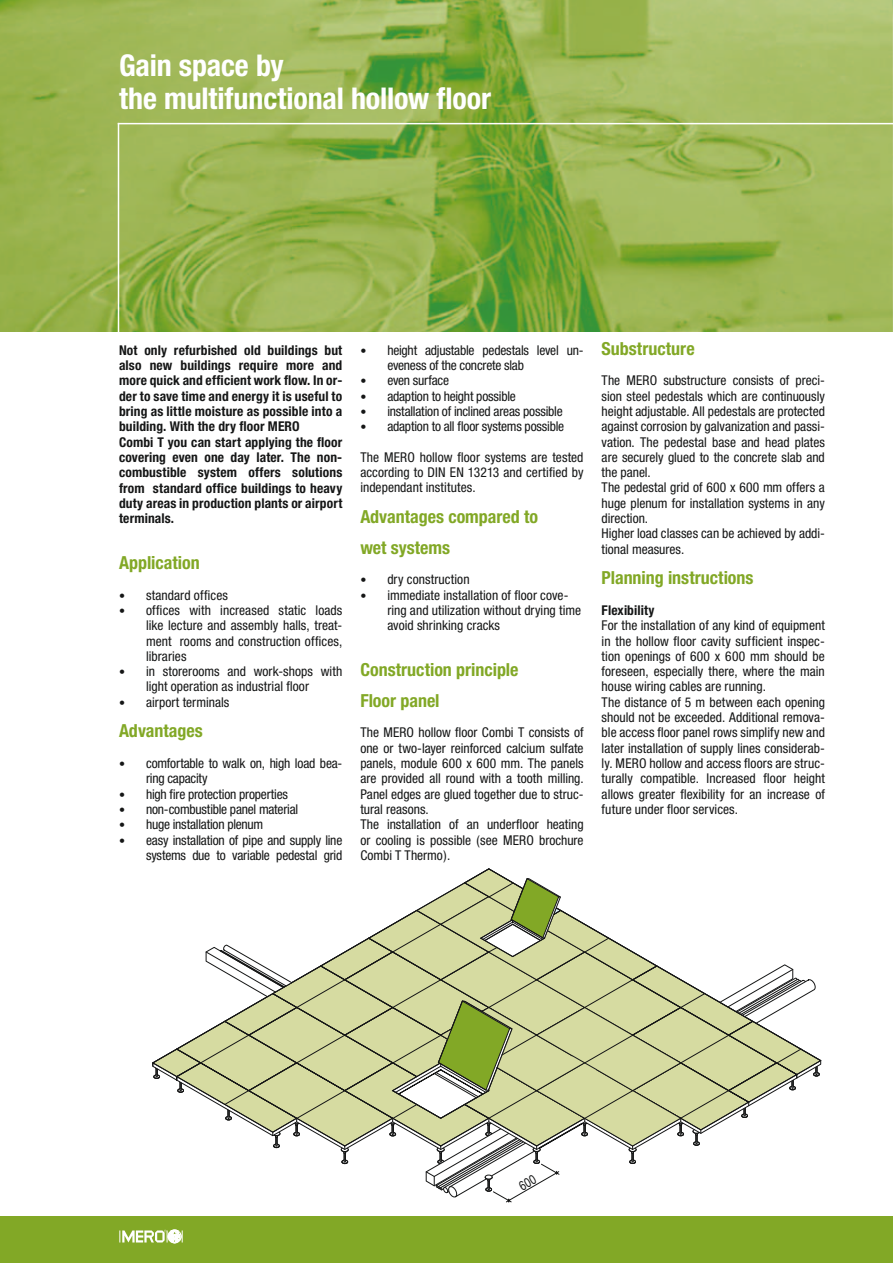
<style>
.page{position:relative;width:893px;height:1263px;background:#fff}
.page>*{position:absolute;margin:0;border:0;box-sizing:border-box;transform-origin:0 0}
.t1{font:700 condensed 30px/33px "Helvetica Neue";letter-spacing:-.005em;color:#fff}
.t2{font:700 condensed 18px/30.6px "Helvetica Neue";color:#82a826}
.t3{font:condensed 13.5px/15.3px "Helvetica Neue";color:#151616}
.t4{font:700 condensed 13.5px/15.3px "Helvetica Neue";letter-spacing:.01em;color:#151616}
.t5{font:condensed 13.5px "Helvetica Neue";letter-spacing:-.02em;color:#151616}
.s1{font-size:12px}
</style>
<div class="page">
<div style="left:0;top:1216px;width:893px;height:47px;background:#82a826"></div>
<img style="left:0;top:0;width:893px;height:332px">
<svg style="left:120px;top:1229px;width:63px;height:14px"></svg>
<hr style="left:118px;top:123px;width:774px;height:1px;background:#fff">
<hr style="left:118px;top:124px;width:1px;height:209px;background:#fff">
<svg style="left:152px;top:868px;width:669px;height:334px"></svg>
<h1 class="t1" style="left:119px;top:48px;width:374px">Gain space by<br>the multifunctional hollow floor</h1>
<p class="t4" style="left:119px;top:342px;width:225px">Not only refurbished old buildings but also new buildings require more and more quick and efficient work flow. In or&shy;der to save time and energy it is useful to bring as little moisture as possible into a building. With the dry floor MERO<br>Combi T you can start applying the floor covering even one day later. The non&shy;combustible system offers solutions from standard office buildings to heavy duty areas in production plants or airport terminals.</p>
<h2 class="t2" style="left:119px;top:547px;width:82px">Application</h2>
<p class="t3" style="left:119px;top:587px;width:110px"><span class="s1">•</span> standard offices</p>
<p class="t3" style="left:146px;top:602px;width:198px;text-align:justify;text-indent:-27px"><span class="s1">•</span> offices with increased static loads like lecture and assembly halls, treat&shy;ment rooms and construction offices, libraries</p>
<p class="t3" style="left:119px;top:664px;width:225px;text-align:center"><span class="s1">•</span> in storerooms and work-shops with light operation as industrial floor</p>
<p class="t3" style="left:119px;top:694px;width:112px"><span class="s1">•</span> airport terminals</p>
<h2 class="t2" style="left:119px;top:715px;width:85px">Advantages</h2>
<p class="t3" style="left:146px;top:755px;width:198px;text-indent:-27px"><span class="s1">•</span> comfortable to walk on, high load bea&shy;ring capacity</p>
<p class="t3" style="left:119px;top:786px;width:171px"><span class="s1">•</span> high fire protection properties</p>
<p class="t3" style="left:119px;top:801px;width:181px"><span class="s1">•</span> non-combustible panel material</p>
<p class="t5" style="left:119px;top:817px;width:146px"><span class="s1">•</span> huge installation plenum</p>
<p class="t3" style="left:119px;top:832px;width:225px;text-align:right"><span class="s1">•</span> easy installation of pipe and supply line systems due to variable pedestal grid</p>
<p class="t3" style="left:387px;top:342px;width:196px;text-indent:-27px"><span class="s1">•</span> height adjustable pedestals level un&shy;eveness of the concrete slab</p>
<p class="t5" style="left:360px;top:373px;width:90px"><span class="s1">•</span> even surface</p>
<p class="t3" style="left:360px;top:388px;width:157px"><span class="s1">•</span> adaption to height possible</p>
<p class="t3" style="left:360px;top:403px;width:204px"><span class="s1">•</span> installation of inclined areas possible</p>
<p class="t3" style="left:360px;top:419px;width:205px"><span class="s1">•</span> adaption to all floor systems possible</p>
<p class="t3" style="left:360px;top:449px;width:225px;text-align:justify">The MERO hollow floor systems are tested according to DIN EN 13213 and certified by independant institutes.</p>
<h2 class="t2" style="left:360px;top:501px;width:179px">Advantages compared to wet systems</h2>
<p class="t3" style="left:360px;top:572px;width:111px"><span class="s1">•</span> dry construction</p>
<p class="t3" style="left:387px;top:587px;width:195px;text-indent:-27px"><span class="s1">•</span> immediate installation of floor cove&shy;ring and utilization without drying time avoid shrinking cracks</p>
<h2 class="t2" style="left:360px;top:654px;width:160px">Construction principle<br>Floor panel</h2>
<p class="t3" style="left:360px;top:725px;width:225px">The MERO hollow floor Combi T consists of one or two-layer reinforced calcium sulfate panels, module 600 x 600 mm. The panels are provided all round with a tooth milling.<br>Panel edges are glued together due to struc&shy;tural reasons.<br>The installation of an underfloor heating or cooling is possible (see MERO brochure Combi T Thermo).</p>
<h2 class="t2" style="left:602px;top:333px;width:95px">Substructure</h2>
<p class="t3" style="left:602px;top:373px;width:225px">The MERO substructure consists of preci&shy;sion steel pedestals which are continuously height adjustable. All pedestals are protected against corrosion by galvanization and passi&shy;vation. The pedestal base and head plates are securely glued to the concrete slab and the panel.<br>The pedestal grid of 600 x 600 mm offers a huge plenum for installation systems in any direction.<br>Higher load classes can be achieved by addi&shy;tional measures.</p>
<h2 class="t2" style="left:602px;top:562px;width:153px">Planning instructions</h2>
<p class="t4" style="left:602px;top:602px;width:54px">Flexibility</p>
<p class="t3" style="left:602px;top:618px;width:225px">For the installation of any kind of equipment in the hollow floor cavity sufficient inspec&shy;tion openings of 600 x 600 mm should be foreseen, especially there, where the main house wiring cables are running.<br>The distance of 5 m between each opening should not be exceeded. Additional remova&shy;ble access floor panel rows simplify new and later installation of supply lines considerab&shy;ly. MERO hollow and access floors are struc&shy;turally compatible. Increased floor height allows greater flexibility for an increase of future under floor services.</p>
</div>
